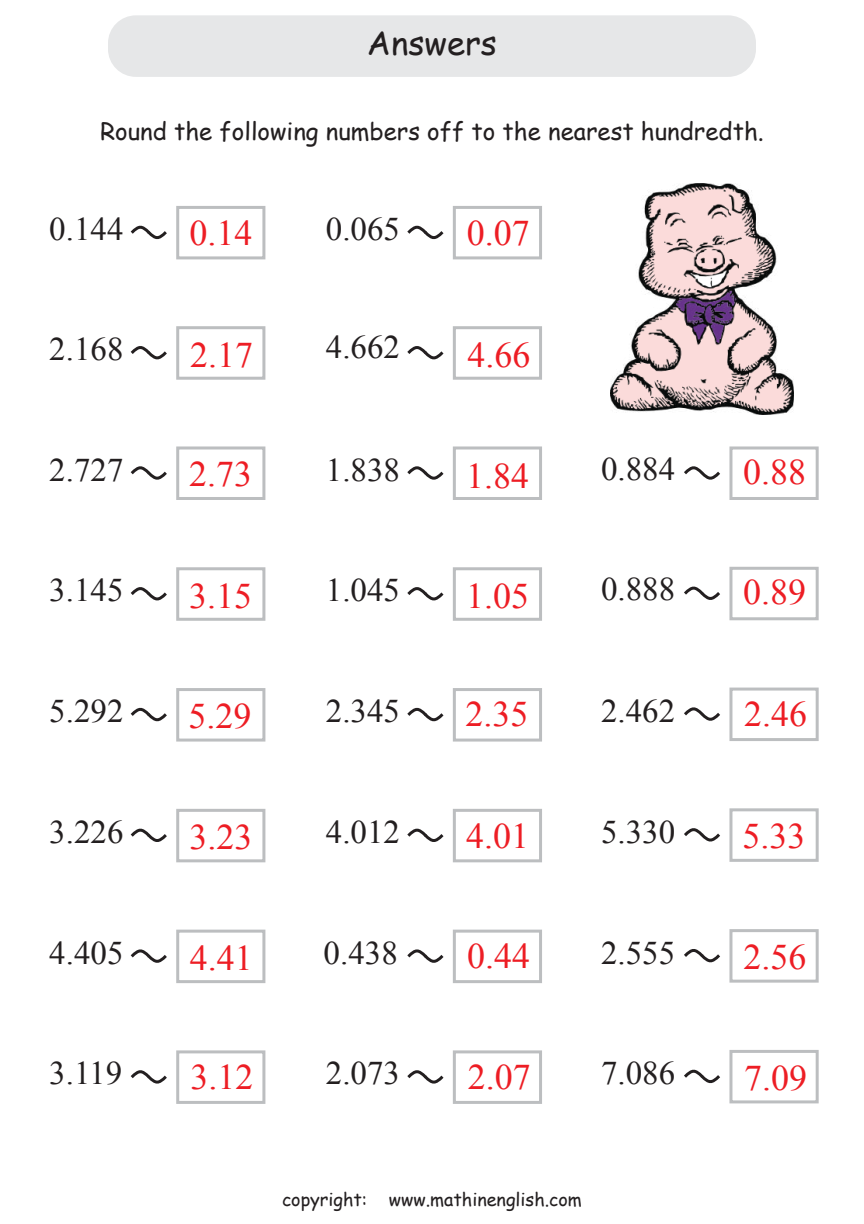
<style>
.page{position:relative;width:864px;height:1224px;background:#fff}
.page>*{position:absolute;margin:0;border:0;box-sizing:border-box;transform-origin:0 0}
.t1{font:36px "Times New Roman";color:#ed1d24}
.t2{font:33px "Times New Roman";color:#231f20}
.t3{font:33px "Comic Sans MS";color:#231f20}
.t4{font:24px "Comic Sans MS";color:#231f20}
.t5{font:18px "Comic Sans MS";color:#231f20}
</style>
<div class="page">
<div style="left:108px;top:15px;width:648px;height:62px;background:#e6e7e8;border-radius:28px"></div>
<svg style="left:130px;top:587px;width:37px;height:14px"></svg>
<div style="left:176px;top:567px;width:89px;height:54px;border:3px solid #bcbec0"></div>
<svg style="left:407px;top:587px;width:37px;height:14px"></svg>
<div style="left:453px;top:567px;width:89px;height:54px;border:3px solid #bcbec0"></div>
<svg style="left:130px;top:225px;width:37px;height:14px"></svg>
<div style="left:176px;top:206px;width:89px;height:53px;border:3px solid #bcbec0"></div>
<svg style="left:407px;top:225px;width:37px;height:14px"></svg>
<div style="left:453px;top:206px;width:89px;height:53px;border:3px solid #bcbec0"></div>
<svg style="left:130px;top:346px;width:37px;height:14px"></svg>
<div style="left:176px;top:326px;width:89px;height:54px;border:3px solid #bcbec0"></div>
<svg style="left:407px;top:346px;width:37px;height:14px"></svg>
<div style="left:453px;top:326px;width:89px;height:54px;border:3px solid #bcbec0"></div>
<svg style="left:130px;top:466px;width:37px;height:14px"></svg>
<div style="left:176px;top:446px;width:89px;height:54px;border:3px solid #bcbec0"></div>
<svg style="left:407px;top:466px;width:37px;height:14px"></svg>
<div style="left:453px;top:446px;width:89px;height:54px;border:3px solid #bcbec0"></div>
<svg style="left:684px;top:707px;width:36px;height:14px"></svg>
<div style="left:729px;top:687px;width:90px;height:54px;border:3px solid #bcbec0"></div>
<svg style="left:130px;top:707px;width:37px;height:14px"></svg>
<div style="left:176px;top:688px;width:89px;height:53px;border:3px solid #bcbec0"></div>
<svg style="left:407px;top:707px;width:37px;height:14px"></svg>
<div style="left:453px;top:688px;width:89px;height:53px;border:3px solid #bcbec0"></div>
<svg style="left:684px;top:828px;width:36px;height:14px"></svg>
<div style="left:729px;top:808px;width:90px;height:54px;border:3px solid #bcbec0"></div>
<svg style="left:130px;top:828px;width:37px;height:14px"></svg>
<div style="left:176px;top:809px;width:89px;height:53px;border:3px solid #bcbec0"></div>
<svg style="left:407px;top:828px;width:37px;height:14px"></svg>
<div style="left:453px;top:809px;width:89px;height:53px;border:3px solid #bcbec0"></div>
<svg style="left:684px;top:949px;width:36px;height:13px"></svg>
<div style="left:729px;top:929px;width:90px;height:53px;border:3px solid #bcbec0"></div>
<svg style="left:130px;top:949px;width:37px;height:14px"></svg>
<div style="left:176px;top:929px;width:89px;height:54px;border:3px solid #bcbec0"></div>
<svg style="left:407px;top:949px;width:37px;height:14px"></svg>
<div style="left:453px;top:929px;width:89px;height:54px;border:3px solid #bcbec0"></div>
<svg style="left:684px;top:1069px;width:36px;height:14px"></svg>
<div style="left:729px;top:1050px;width:90px;height:53px;border:3px solid #bcbec0"></div>
<svg style="left:130px;top:1070px;width:37px;height:14px"></svg>
<div style="left:176px;top:1050px;width:89px;height:54px;border:3px solid #bcbec0"></div>
<svg style="left:407px;top:1070px;width:37px;height:14px"></svg>
<div style="left:453px;top:1050px;width:89px;height:54px;border:3px solid #bcbec0"></div>
<svg style="left:684px;top:586px;width:36px;height:14px"></svg>
<div style="left:729px;top:567px;width:90px;height:53px;border:3px solid #bcbec0"></div>
<svg style="left:684px;top:466px;width:36px;height:14px"></svg>
<div style="left:729px;top:446px;width:90px;height:54px;border:3px solid #bcbec0"></div>
<img style="left:611px;top:184px;width:183px;height:230px">
<p class="t3" style="left:367px;top:19px;width:132px">Answers</p>
<p class="t4" style="left:100px;top:114px;width:665px">Round the following numbers off to the nearest hundredth.</p>
<p class="t2" style="left:49px;top:207px;width:76px">0.144</p>
<p class="t2" style="left:326px;top:207px;width:76px">0.065</p>
<p class="t1" style="left:189px;top:209px;width:64px">0.14</p>
<p class="t1" style="left:467px;top:209px;width:64px">0.07</p>
<p class="t2" style="left:49px;top:327px;width:76px">2.168</p>
<p class="t2" style="left:326px;top:325px;width:76px">4.662</p>
<p class="t1" style="left:190px;top:331px;width:64px">2.17</p>
<p class="t1" style="left:467px;top:331px;width:64px">4.66</p>
<p class="t2" style="left:49px;top:447px;width:76px">2.727</p>
<p class="t2" style="left:326px;top:447px;width:76px">1.838</p>
<p class="t1" style="left:189px;top:450px;width:65px">2.73</p>
<p class="t1" style="left:466px;top:451px;width:64px">1.84</p>
<p class="t2" style="left:601px;top:447px;width:76px">0.884</p>
<p class="t1" style="left:743px;top:448px;width:65px">0.88</p>
<p class="t2" style="left:49px;top:568px;width:76px">3.145</p>
<p class="t2" style="left:326px;top:568px;width:76px">1.045</p>
<p class="t1" style="left:189px;top:571px;width:65px">3.15</p>
<p class="t1" style="left:466px;top:571px;width:64px">1.05</p>
<p class="t2" style="left:601px;top:567px;width:76px">0.888</p>
<p class="t1" style="left:743px;top:568px;width:65px">0.89</p>
<p class="t2" style="left:49px;top:689px;width:76px">5.292</p>
<p class="t2" style="left:326px;top:689px;width:76px">2.345</p>
<p class="t2" style="left:601px;top:689px;width:76px">2.462</p>
<p class="t1" style="left:465px;top:689px;width:64px">2.35</p>
<p class="t1" style="left:189px;top:691px;width:64px">5.29</p>
<p class="t1" style="left:744px;top:690px;width:64px">2.46</p>
<p class="t2" style="left:49px;top:809px;width:76px">3.226</p>
<p class="t2" style="left:326px;top:809px;width:76px">4.012</p>
<p class="t2" style="left:601px;top:809px;width:76px">5.330</p>
<p class="t1" style="left:466px;top:811px;width:64px">4.01</p>
<p class="t1" style="left:189px;top:813px;width:64px">3.23</p>
<p class="t1" style="left:742px;top:811px;width:64px">5.33</p>
<p class="t2" style="left:49px;top:930px;width:76px">4.405</p>
<p class="t2" style="left:324px;top:930px;width:76px">0.438</p>
<p class="t2" style="left:601px;top:930px;width:76px">2.555</p>
<p class="t1" style="left:467px;top:931px;width:64px">0.44</p>
<p class="t1" style="left:190px;top:934px;width:64px">4.41</p>
<p class="t1" style="left:743px;top:933px;width:65px">2.56</p>
<p class="t2" style="left:49px;top:1051px;width:75px">3.119</p>
<p class="t2" style="left:326px;top:1051px;width:76px">2.073</p>
<p class="t2" style="left:601px;top:1051px;width:76px">7.086</p>
<p class="t1" style="left:191px;top:1053px;width:64px">3.12</p>
<p class="t1" style="left:468px;top:1053px;width:64px">2.07</p>
<p class="t1" style="left:744px;top:1053px;width:64px">7.09</p>
<p class="t5" style="left:282px;top:1185px;width:301px">copyright: www.mathinenglish.com</p>
</div>
